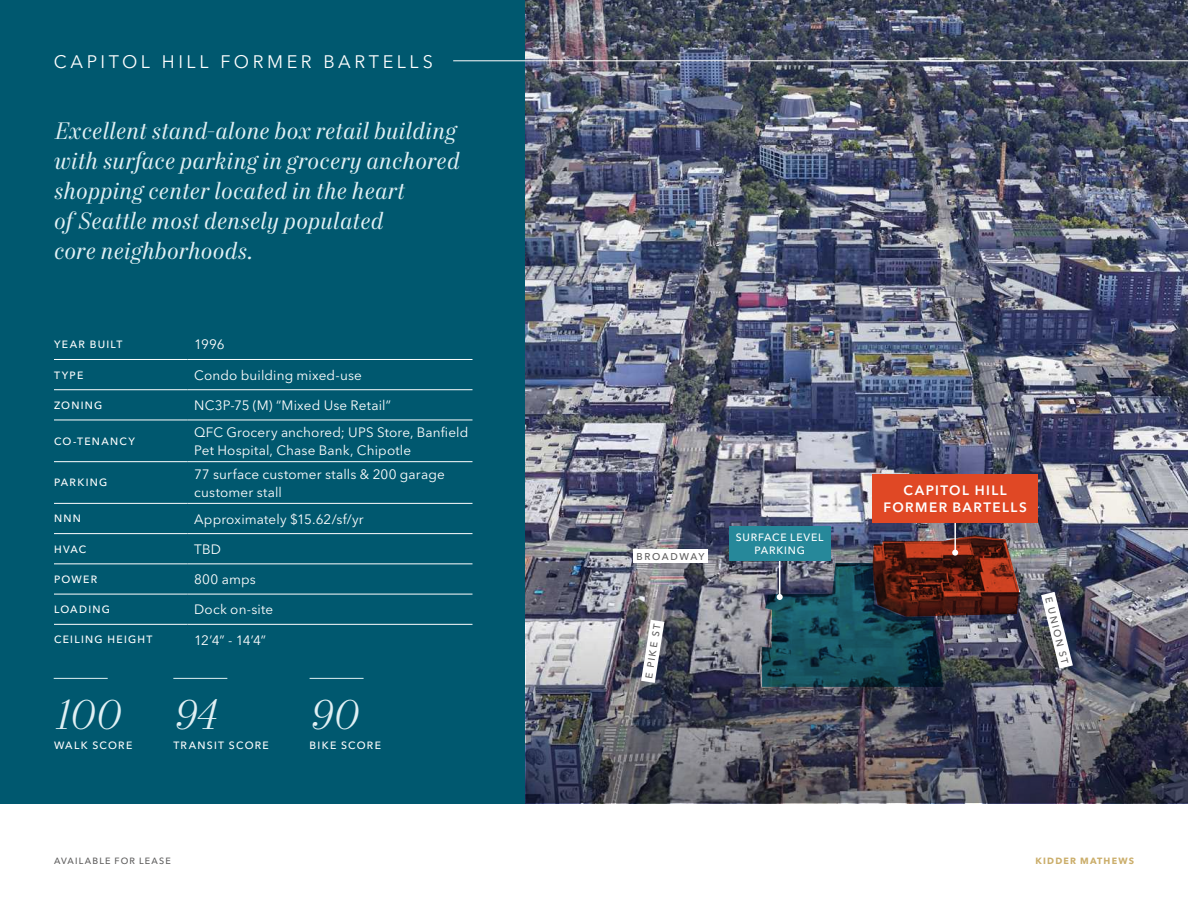
<style>
.page{position:relative;width:1188px;height:918px;background:#fff}
.page>*{position:absolute;margin:0;border:0;box-sizing:border-box;transform-origin:0 0}
.Stat_Italic_-_Gold_2023{font:italic 300 42px "Mort Modern 07";color:#e0f0f4}
.Callout_Text_-_Italics_-_Gold_2023{font:italic 24px/30px "Mort Modern 08";letter-spacing:.01em;color:#e0f0f4}
.t1{font:18px "Avenir Next LT Pro";letter-spacing:.2em;color:#fff}
.Table_Input_-_White_2023{font:13.5px/18px "Avenir Next LT Pro";letter-spacing:.01em;color:#fff}
.Subject_Property_Label_-_White_2023{font:600 13.5px/16.5px "Avenir Next LT Pro";letter-spacing:.105em;color:#fff;text-align:center}
.Table_Column_1_All_Caps_-_White_2023{font:500 10.5px "Avenir Next LT Pro";letter-spacing:.125em;color:#fff}
.Stat_Label_-_White_2023{font:500 10.5px "Avenir Next LT Pro";letter-spacing:.125em;color:#fff}
.Other_Callout_Text_-_White_2023{font:500 10.5px/13.5px "Avenir Next LT Pro";letter-spacing:.075em;color:#fff;text-align:center}
.Street_Names_-_Ash_2023{font:500 9.75px "Avenir Next LT Pro";letter-spacing:.16em;color:#5e5d5d}
.t2{font:500 9px "Avenir Next LT Pro";letter-spacing:.13em;color:#5e5d5d}
.t3{font:700 9px "Avenir Next LT Pro";letter-spacing:.13em;color:#cbae6b}
</style>
<div class="page">
<img style="left:525px;top:0;width:663px;height:803px">
<div style="left:0;top:0;width:525px;height:803px;background:#00586f"></div>
<img style="left:526px;top:607px;width:662px;height:196px">
<hr style="left:310px;top:678px;width:54px;height:1px;background:#e0f0f4">
<hr style="left:173px;top:678px;width:54px;height:1px;background:#e0f0f4">
<hr style="left:54px;top:678px;width:54px;height:1px;background:#e0f0f4">
<hr style="left:54px;top:420px;width:134px;height:1px;background:#fff">
<hr style="left:188px;top:420px;width:284px;height:1px;background:#fff">
<hr style="left:54px;top:461px;width:134px;height:1px;background:#fff">
<hr style="left:188px;top:461px;width:284px;height:1px;background:#fff">
<hr style="left:54px;top:503px;width:134px;height:1px;background:#fff">
<hr style="left:188px;top:503px;width:284px;height:1px;background:#fff">
<hr style="left:54px;top:533px;width:134px;height:1px;background:#fff">
<hr style="left:188px;top:533px;width:284px;height:1px;background:#fff">
<hr style="left:54px;top:359px;width:134px;height:1px;background:#fff">
<hr style="left:188px;top:359px;width:284px;height:1px;background:#fff">
<hr style="left:54px;top:389px;width:134px;height:1px;background:#fff">
<hr style="left:188px;top:389px;width:284px;height:1px;background:#fff">
<hr style="left:54px;top:564px;width:134px;height:1px;background:#fff">
<hr style="left:188px;top:564px;width:284px;height:1px;background:#fff">
<hr style="left:54px;top:594px;width:134px;height:1px;background:#fff">
<hr style="left:188px;top:594px;width:284px;height:1px;background:#fff">
<hr style="left:54px;top:624px;width:134px;height:1px;background:#fff">
<hr style="left:188px;top:624px;width:284px;height:1px;background:#fff">
<hr style="left:954px;top:513px;width:2px;height:40px;background:#fff">
<div style="left:873px;top:474px;width:165px;height:49px;background:#e04825"></div>
<img style="left:762px;top:535px;width:257px;height:152px">
<div style="left:729px;top:526px;width:101px;height:35px;background:#26889a"></div>
<div style="left:633px;top:549px;width:75px;height:14px;background:#fff"></div>
<svg style="left:641px;top:620px;width:23px;height:63px"></svg>
<svg style="left:1041px;top:592px;width:32px;height:77px"></svg>
<hr style="left:453px;top:61px;width:735px;height:1px;background:#fff">
<h3 class="t1" style="left:54px;top:51px;width:381px">CAPITOL HILL FORMER BARTELLS</h3>
<p class="Callout_Text_-_Italics_-_Gold_2023" style="left:54px;top:117px;width:408px">Excellent stand-alone box retail building with surface parking in grocery anchored shopping center located in the heart<br>of Seattle most densely populated<br>core neighborhoods.</p>
<p class="Table_Column_1_All_Caps_-_White_2023" style="left:54px;top:338px;width:70px">YEAR BUILT</p>
<p class="Table_Input_-_White_2023" style="left:194px;top:336px;width:32px">1996</p>
<p class="Table_Column_1_All_Caps_-_White_2023" style="left:54px;top:369px;width:31px">TYPE</p>
<p class="Table_Input_-_White_2023" style="left:194px;top:366px;width:169px">Condo building mixed-use</p>
<p class="Table_Column_1_All_Caps_-_White_2023" style="left:54px;top:399px;width:50px">ZONING</p>
<p class="Table_Input_-_White_2023" style="left:194px;top:396px;width:198px">NC3P-75 (M) “Mixed Use Retail”</p>
<p class="Table_Column_1_All_Caps_-_White_2023" style="left:54px;top:435px;width:82px">CO-TENANCY</p>
<p class="Table_Input_-_White_2023" style="left:194px;top:423px;width:276px">QFC Grocery anchored; UPS Store, Banfield<br>Pet Hospital, Chase Bank, Chipotle</p>
<p class="Table_Column_1_All_Caps_-_White_2023" style="left:54px;top:477px;width:55px">PARKING</p>
<p class="Table_Input_-_White_2023" style="left:194px;top:465px;width:252px">77 surface customer stalls &amp; 200 garage customer stall</p>
<p class="Table_Column_1_All_Caps_-_White_2023" style="left:54px;top:512px;width:28px">NNN</p>
<p class="Table_Input_-_White_2023" style="left:194px;top:510px;width:171px">Approximately $15.62/sf/yr</p>
<p class="Table_Column_1_All_Caps_-_White_2023" style="left:54px;top:543px;width:34px">HVAC</p>
<p class="Table_Input_-_White_2023" style="left:194px;top:540px;width:28px">TBD</p>
<p class="Table_Column_1_All_Caps_-_White_2023" style="left:54px;top:573px;width:45px">POWER</p>
<p class="Table_Input_-_White_2023" style="left:194px;top:570px;width:63px">800 amps</p>
<p class="Table_Column_1_All_Caps_-_White_2023" style="left:54px;top:603px;width:58px">LOADING</p>
<p class="Table_Input_-_White_2023" style="left:194px;top:601px;width:81px">Dock on-site</p>
<p class="Table_Column_1_All_Caps_-_White_2023" style="left:54px;top:633px;width:100px">CEILING HEIGHT</p>
<p class="Table_Input_-_White_2023" style="left:194px;top:631px;width:73px">12’4” - 14’4”</p>
<p class="Stat_Italic_-_Gold_2023" style="left:54px;top:689px;width:68px">100</p>
<p class="Stat_Label_-_White_2023" style="left:54px;top:739px;width:80px">WALK SCORE</p>
<p class="Stat_Italic_-_Gold_2023" style="left:173px;top:689px;width:44px">94</p>
<p class="Stat_Label_-_White_2023" style="left:173px;top:739px;width:97px">TRANSIT SCORE</p>
<p class="Stat_Italic_-_Gold_2023" style="left:310px;top:689px;width:50px">90</p>
<p class="Stat_Label_-_White_2023" style="left:310px;top:739px;width:73px">BIKE SCORE</p>
<p class="Street_Names_-_Ash_2023" style="left:637px;top:550px;width:69px">BROADWAY</p>
<p class="Street_Names_-_Ash_2023" style="left:643px;top:678px;width:57px;rotate:-81deg">E PIKE ST</p>
<p class="Other_Callout_Text_-_White_2023" style="left:736px;top:530px;width:89px">SURFACE LEVEL<br>PARKING</p>
<p class="Subject_Property_Label_-_White_2023" style="left:883px;top:482px;width:145px">CAPITOL HILL<br>FORMER BARTELLS</p>
<p class="Street_Names_-_Ash_2023" style="left:1054px;top:595px;width:71px;rotate:76deg">E UNION ST</p>
<p class="t2" style="left:54px;top:855px;width:118px">AVAILABLE FOR LEASE</p>
<p class="t3" style="left:1036px;top:855px;width:100px">KIDDER MATHEWS</p>
</div>
